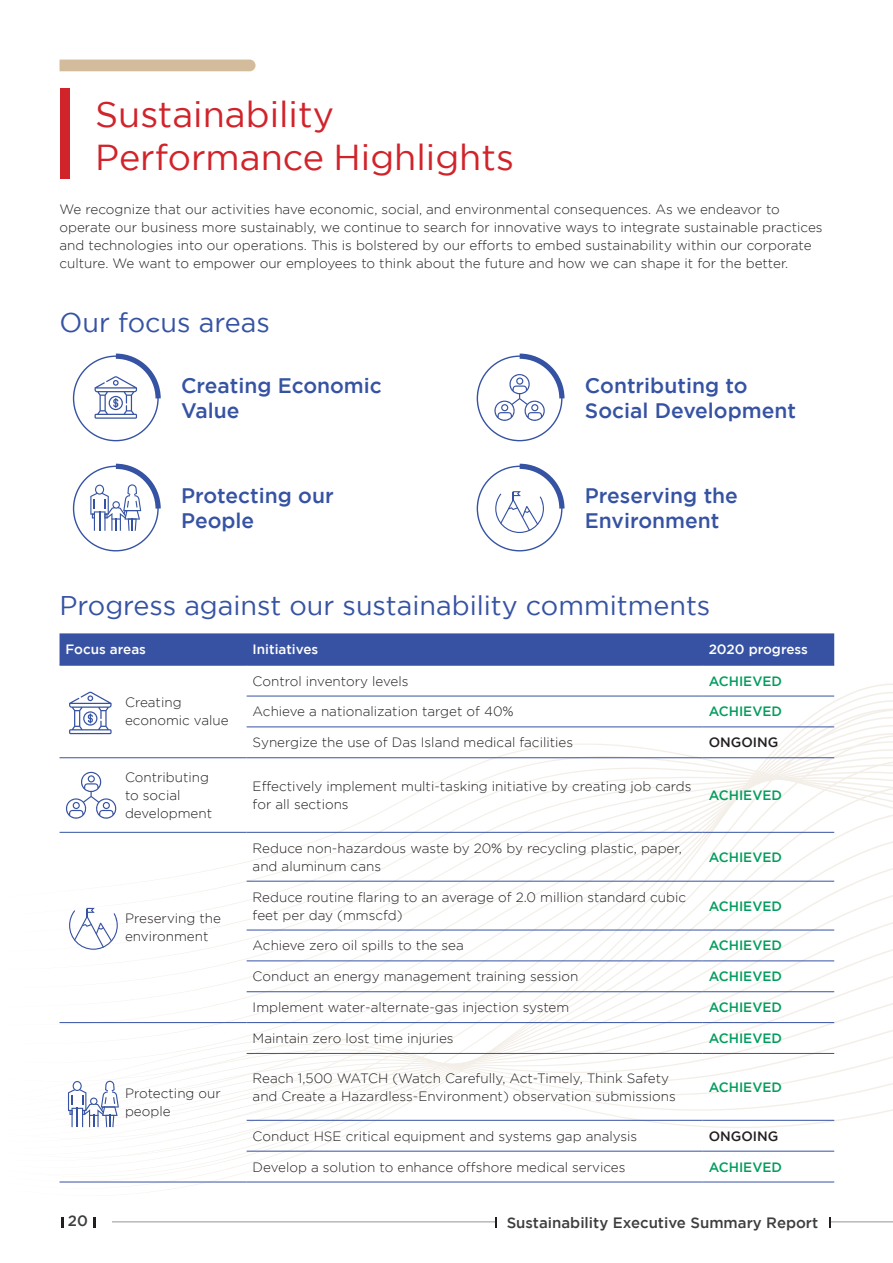
<style>
.page{position:relative;width:893px;height:1263px;background:#fff}
.page>*{position:absolute;margin:0;border:0;box-sizing:border-box;transform-origin:0 0}
.t1{font:36px/43.2px "Gotham";color:#d1232a}
.Subheading_Blue_1{font:27px "Gotham";color:#3653a3}
.Subheading_Blue_1-2{font:500 21px/25.2px "Gotham";color:#3653a3}
.t2{font:500 15px "Gotham";color:#3e3e3f}
.t3{font:300 13.5px/18px "Gotham";color:#231f20}
.t4{font:500 13.5px "Gotham";color:#029d5e}
.t5{font:500 13.5px "Gotham";color:#fff}
.t6{font:500 13.5px "Gotham";color:#231f20}
</style>
<div class="page">
<hr style="left:112px;top:1221px;width:781px;height:1px;background:#939598">
<svg style="left:61px;top:1217px;width:2px;height:10px"></svg>
<svg style="left:93px;top:1217px;width:2px;height:10px"></svg>
<svg style="left:828px;top:1217px;width:2px;height:11px"></svg>
<svg style="left:495px;top:1217px;width:2px;height:11px"></svg>
<div style="left:497px;top:1212px;width:331px;height:20px;background:#fff"></div>
<svg style="left:59px;top:709px;width:834px;height:480px"></svg>
<svg style="left:59px;top:735px;width:834px;height:446px"></svg>
<svg style="left:59px;top:760px;width:834px;height:414px"></svg>
<svg style="left:59px;top:785px;width:834px;height:384px"></svg>
<svg style="left:59px;top:811px;width:834px;height:350px"></svg>
<svg style="left:59px;top:836px;width:834px;height:318px"></svg>
<svg style="left:59px;top:1142px;width:834px;height:6px"></svg>
<svg style="left:59px;top:1136px;width:834px;height:6px"></svg>
<svg style="left:59px;top:1130px;width:834px;height:6px"></svg>
<svg style="left:59px;top:853px;width:834px;height:276px"></svg>
<div style="left:60px;top:633px;width:774px;height:32px;background:#3752a3"></div>
<hr style="left:60px;top:665px;width:187px;height:1px;background:#3752a3">
<hr style="left:247px;top:665px;width:456px;height:1px;background:#3752a3">
<hr style="left:703px;top:665px;width:131px;height:1px;background:#3752a3">
<hr style="left:247px;top:696px;width:456px;height:1px;background:#3752a3">
<hr style="left:703px;top:696px;width:131px;height:1px;background:#3752a3">
<hr style="left:247px;top:726px;width:456px;height:1px;background:#3752a3">
<hr style="left:703px;top:726px;width:131px;height:1px;background:#3752a3">
<hr style="left:60px;top:757px;width:187px;height:1px;background:#3752a3">
<hr style="left:247px;top:757px;width:456px;height:1px;background:#3752a3">
<hr style="left:703px;top:757px;width:131px;height:1px;background:#3752a3">
<hr style="left:60px;top:832px;width:187px;height:1px;background:#3752a3">
<hr style="left:247px;top:832px;width:456px;height:1px;background:#3752a3">
<hr style="left:703px;top:832px;width:131px;height:1px;background:#3752a3">
<hr style="left:247px;top:881px;width:456px;height:1px;background:#3752a3">
<hr style="left:703px;top:881px;width:131px;height:1px;background:#3752a3">
<hr style="left:247px;top:930px;width:456px;height:1px;background:#3752a3">
<hr style="left:703px;top:930px;width:131px;height:1px;background:#3752a3">
<hr style="left:247px;top:960px;width:456px;height:1px;background:#3752a3">
<hr style="left:703px;top:960px;width:131px;height:1px;background:#3752a3">
<hr style="left:247px;top:991px;width:456px;height:1px;background:#3752a3">
<hr style="left:703px;top:991px;width:131px;height:1px;background:#3752a3">
<hr style="left:60px;top:1022px;width:187px;height:1px;background:#3752a3">
<hr style="left:247px;top:1022px;width:456px;height:1px;background:#3752a3">
<hr style="left:703px;top:1022px;width:131px;height:1px;background:#3752a3">
<hr style="left:247px;top:1053px;width:456px;height:1px;background:#3752a3">
<hr style="left:703px;top:1053px;width:131px;height:1px;background:#3752a3">
<hr style="left:247px;top:1120px;width:456px;height:1px;background:#3752a3">
<hr style="left:703px;top:1120px;width:131px;height:1px;background:#3752a3">
<hr style="left:247px;top:1151px;width:456px;height:1px;background:#3752a3">
<hr style="left:703px;top:1151px;width:131px;height:1px;background:#3752a3">
<hr style="left:60px;top:1181px;width:187px;height:1px;background:#3752a3">
<hr style="left:247px;top:1181px;width:456px;height:1px;background:#3752a3">
<hr style="left:703px;top:1181px;width:131px;height:1px;background:#3752a3">
<svg style="left:95px;top:353px;width:66px;height:66px"></svg>
<svg style="left:69px;top:691px;width:43px;height:43px"></svg>
<svg style="left:60px;top:89px;width:10px;height:90px"></svg>
<div style="left:60px;top:60px;width:196px;height:11px;background:#d3bc9b"></div>
<svg style="left:493px;top:353px;width:72px;height:68px"></svg>
<svg style="left:65px;top:771px;width:52px;height:48px"></svg>
<svg style="left:90px;top:463px;width:71px;height:68px"></svg>
<svg style="left:68px;top:1081px;width:51px;height:46px"></svg>
<svg style="left:495px;top:463px;width:70px;height:70px"></svg>
<svg style="left:69px;top:908px;width:49px;height:42px"></svg>
<p class="t1" style="left:95px;top:92px;width:420px">Sustainability<br>Performance Highlights</p>
<p class="t3" style="left:60px;top:200px;width:764px">We recognize that our activities have economic, social, and environmental consequences. As we endeavor to operate our business more sustainably, we continue to search for innovative ways to integrate sustainable practices and technologies into our operations. This is bolstered by our efforts to embed sustainability within our corporate culture. We want to empower our employees to think about the future and how we can shape it for the better.</p>
<p class="Subheading_Blue_1" style="left:60px;top:308px;width:212px">Our focus areas</p>
<p class="Subheading_Blue_1-2" style="left:181px;top:372px;width:202px">Creating Economic<br>Value</p>
<p class="Subheading_Blue_1-2" style="left:181px;top:482px;width:154px">Protecting our<br>People</p>
<p class="Subheading_Blue_1-2" style="left:585px;top:372px;width:213px">Contributing to<br>Social Development</p>
<p class="Subheading_Blue_1-2" style="left:585px;top:482px;width:155px">Preserving the<br>Environment</p>
<p class="Subheading_Blue_1" style="left:60px;top:590px;width:652px">Progress against our sustainability commitments</p>
<p class="t5" style="left:66px;top:642px;width:82px">Focus areas</p>
<p class="t5" style="left:253px;top:642px;width:67px">Initiatives</p>
<p class="t5" style="left:709px;top:642px;width:101px">2020 progress</p>
<p class="t3" style="left:125px;top:693px;width:105px">Creating economic value</p>
<p class="t3" style="left:253px;top:672px;width:157px">Control inventory levels</p>
<p class="t4" style="left:709px;top:673px;width:75px">ACHIEVED</p>
<p class="t3" style="left:253px;top:702px;width:263px">Achieve a nationalization target of 40%</p>
<p class="t4" style="left:709px;top:704px;width:75px">ACHIEVED</p>
<p class="t3" style="left:253px;top:733px;width:322px">Synergize the use of Das Island medical facilities</p>
<p class="t6" style="left:709px;top:735px;width:71px">ONGOING</p>
<p class="t3" style="left:125px;top:768px;width:89px">Contributing to social development</p>
<p class="t3" style="left:253px;top:777px;width:440px">Effectively implement multi-tasking initiative by creating job cards for all sections</p>
<p class="t4" style="left:709px;top:787px;width:75px">ACHIEVED</p>
<p class="t3" style="left:125px;top:909px;width:97px">Preserving the environment</p>
<p class="t3" style="left:125px;top:1084px;width:97px">Protecting our people</p>
<p class="t3" style="left:253px;top:839px;width:431px">Reduce non-hazardous waste by 20% by recycling plastic, paper, and aluminum cans</p>
<p class="t4" style="left:709px;top:849px;width:75px">ACHIEVED</p>
<p class="t3" style="left:253px;top:887px;width:435px">Reduce routine flaring to an average of 2.0 million standard cubic feet per day (mmscfd)</p>
<p class="t4" style="left:709px;top:898px;width:75px">ACHIEVED</p>
<p class="t3" style="left:253px;top:936px;width:213px">Achieve zero oil spills to the sea</p>
<p class="t4" style="left:709px;top:938px;width:75px">ACHIEVED</p>
<p class="t3" style="left:253px;top:967px;width:327px">Conduct an energy management training session</p>
<p class="t4" style="left:709px;top:969px;width:75px">ACHIEVED</p>
<p class="t3" style="left:253px;top:998px;width:318px">Implement water-alternate-gas injection system</p>
<p class="t4" style="left:709px;top:1000px;width:75px">ACHIEVED</p>
<p class="t3" style="left:253px;top:1029px;width:203px">Maintain zero lost time injuries</p>
<p class="t4" style="left:709px;top:1030px;width:75px">ACHIEVED</p>
<p class="t3" style="left:253px;top:1069px;width:425px">Reach 1,500 WATCH (Watch Carefully, Act-Timely, Think Safety and Create a Hazardless-Environment) observation submissions</p>
<p class="t4" style="left:709px;top:1079px;width:75px">ACHIEVED</p>
<p class="t3" style="left:253px;top:1127px;width:386px">Conduct HSE critical equipment and systems gap analysis</p>
<p class="t6" style="left:709px;top:1128px;width:71px">ONGOING</p>
<p class="t3" style="left:253px;top:1157px;width:374px">Develop a solution to enhance offshore medical services</p>
<p class="t4" style="left:709px;top:1159px;width:75px">ACHIEVED</p>
<p class="t2" style="left:68px;top:1212px;width:22px">20</p>
<p class="t2" style="left:507px;top:1214px;width:313px">Sustainability Executive Summary Report</p>
</div>
